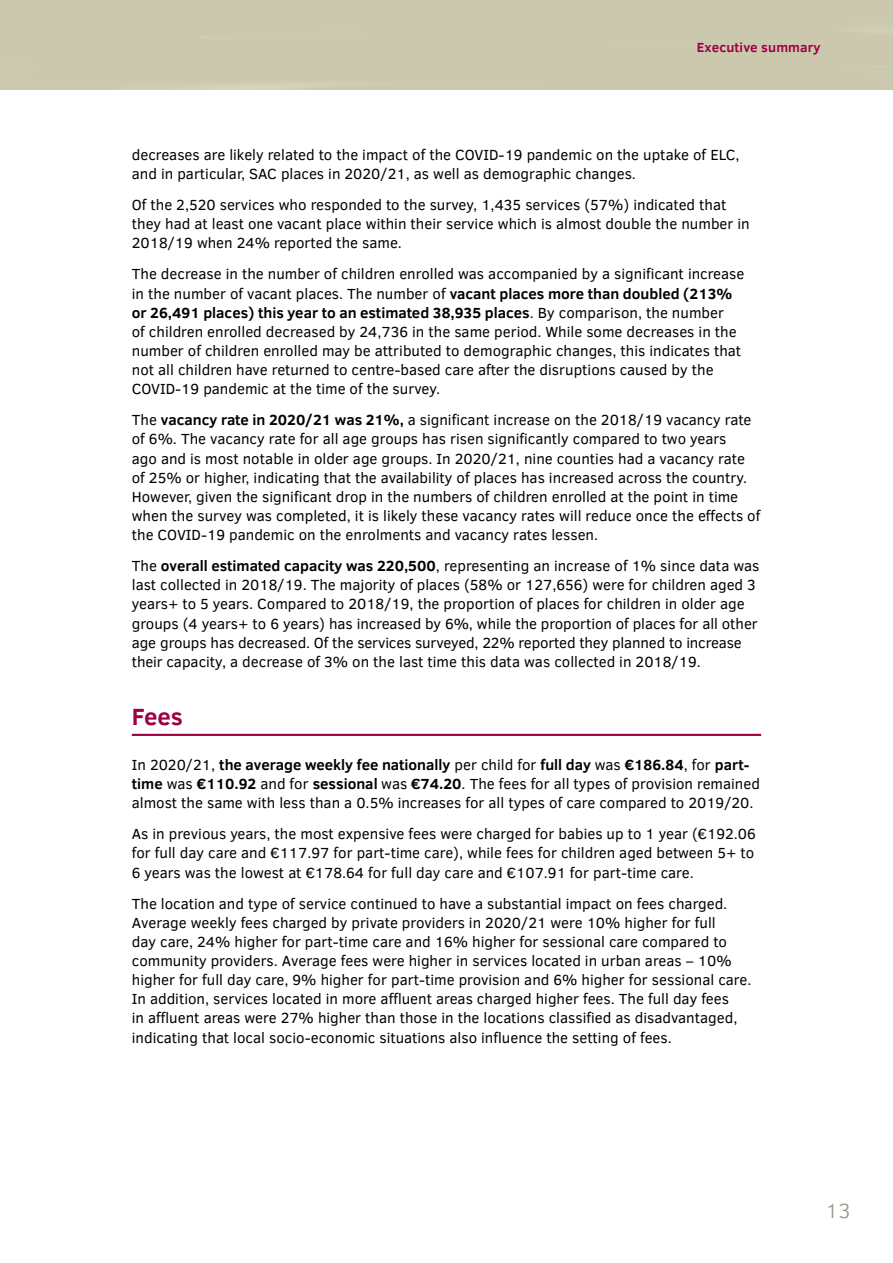
<style>
.page{position:relative;width:893px;height:1263px;background:#fff}
.page>*{position:absolute;margin:0;border:0;box-sizing:border-box;transform-origin:0 0}
.Subhead-Ex_Sum{font:700 24px "Clear Sans";color:#9e0044}
.t1{font:300 21px "Clear Sans";color:#959485}
.Body{font:15px/19.2px "Clear Sans";color:#000}
.t2{font:700 13.5px "Clear Sans";letter-spacing:.01em;color:#9e0044}
.s1{font-weight:700}
</style>
<div class="page">
<hr style="left:132px;top:734px;width:629px;height:2px;background:#9e0044">
<p class="t2" style="left:697px;top:38px;width:125px">Executive summary</p>
<p class="Body" style="left:132px;top:145px;width:609px">decreases are likely related to the impact of the COVID-19 pandemic on the uptake of ELC, and in particular, SAC places in 2020/21, as well as demographic changes.</p>
<p class="Body" style="left:132px;top:195px;width:619px">Of the 2,520 services who responded to the survey, 1,435 services (57%) indicated that they had at least one vacant place within their service which is almost double the number in<br>2018/19 when 24% reported the same.</p>
<p class="Body" style="left:132px;top:264px;width:614px">The decrease in the number of children enrolled was accompanied by a significant increase in the number of vacant places. The number of <span class="s1">vacant places more than doubled (213% or 26,491 places) this year to an estimated 38,935 places</span>. By comparison, the number<br>of children enrolled decreased by 24,736 in the same period. While some decreases in the number of children enrolled may be attributed to demographic changes, this indicates that not all children have returned to centre-based care after the disruptions caused by the COVID-19 pandemic at the time of the survey.</p>
<p class="Body" style="left:132px;top:410px;width:630px">The <span class="s1">vacancy rate in 2020/21 was 21%,</span> a significant increase on the 2018/19 vacancy rate of 6%. The vacancy rate for all age groups has risen significantly compared to two years<br>ago and is most notable in older age groups. In 2020/21, nine counties had a vacancy rate of 25% or higher, indicating that the availability of places has increased across the country.<br>However, given the significant drop in the numbers of children enrolled at the point in time when the survey was completed, it is likely these vacancy rates will reduce once the effects of the COVID-19 pandemic on the enrolments and vacancy rates lessen.</p>
<p class="Body" style="left:132px;top:556px;width:629px">The <span class="s1">overall estimated capacity was 220,500</span>, representing an increase of 1% since data was last collected in 2018/19. The majority of places (58% or 127,656) were for children aged 3 years+ to 5 years. Compared to 2018/19, the proportion of places for children in older age groups (4 years+ to 6 years) has increased by 6%, while the proportion of places for all other age groups has decreased. Of the services surveyed, 22% reported they planned to increase their capacity, a decrease of 3% on the last time this data was collected in 2018/19.</p>
<p class="Subhead-Ex_Sum" style="left:132px;top:699px;width:53px">Fees</p>
<p class="Body" style="left:132px;top:755px;width:630px">In 2020/21, <span class="s1">the average weekly fee nationally</span> per child for <span class="s1">full day</span> was <span class="s1">€186.84</span>, for <span class="s1">part&shy;time</span> was <span class="s1">€110.92</span> and for <span class="s1">sessional</span> was <span class="s1">€74.20</span>. The fees for all types of provision remained almost the same with less than a 0.5% increases for all types of care compared to 2019/20.</p>
<p class="Body" style="left:132px;top:824px;width:626px;text-align:justify">As in previous years, the most expensive fees were charged for babies up to 1 year (€192.06 for full day care and €117.97 for part-time care), while fees for children aged between 5+ to 6 years was the lowest at €178.64 for full day care and €107.91 for part-time care.</p>
<p class="Body" style="left:132px;top:894px;width:621px">The location and type of service continued to have a substantial impact on fees charged.<br>Average weekly fees charged by private providers in 2020/21 were 10% higher for full<br>day care, 24% higher for part-time care and 16% higher for sessional care compared to community providers. Average fees were higher in services located in urban areas – 10% higher for full day care, 9% higher for part-time provision and 6% higher for sessional care.<br>In addition, services located in more affluent areas charged higher fees. The full day fees<br>in affluent areas were 27% higher than those in the locations classified as disadvantaged, indicating that local socio-economic situations also influence the setting of fees.</p>
<h2 class="t1" style="left:825px;top:1196px;width:26px">13</h2>
</div>
